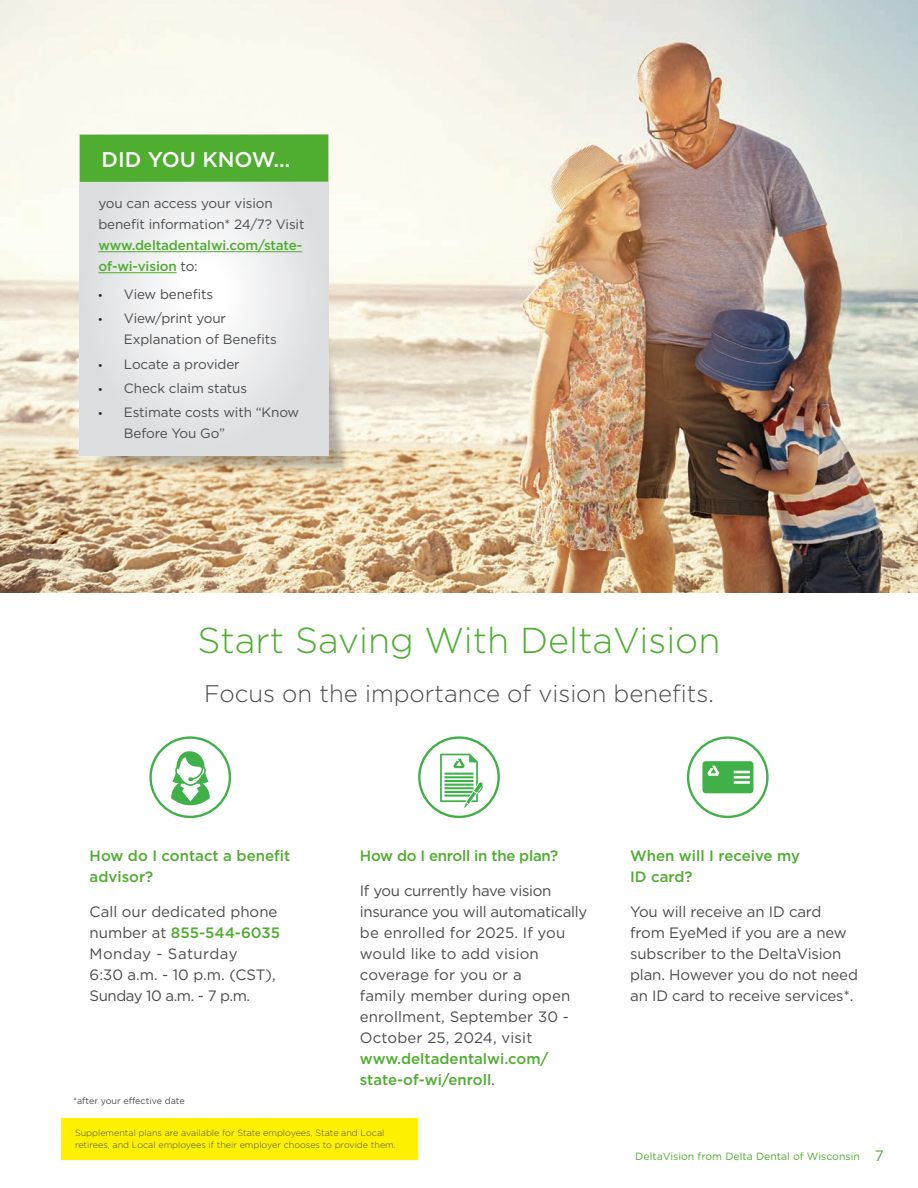
<style>
.page{position:relative;width:918px;height:1188px;background:#fff}
.page>*{position:absolute;margin:0;border:0;box-sizing:border-box;transform-origin:0 0}
.t1{font:300 36px "Gotham";color:#4fad2f}
.t2{font:300 24px "Gotham";color:#4b4c4d}
.t3{font:500 21.3px "Gotham";color:#fff}
.Text_10_65_Black{font:15px/21px "Gotham";letter-spacing:.01em;color:#4b4c4d}
.Text_10_65_Black-2{font:15px/21px "Gotham";letter-spacing:-.01em;color:#4b4c4d}
.Text_10_65_Black-3{font:500 15px/21px "Gotham";color:#4fad2f}
.Text_10_65_Black-4{font:500 15px "Gotham";letter-spacing:-.02em;color:#4fad2f}
.t4{font:15px "Gotham";color:#4fad2f}
.t5{font:13.5px/21px "Gotham";letter-spacing:-.01em;color:#4b4c4d}
.t6{font:10.5px "Gotham";color:#4fad2f}
.t7{font:300 9px/12px "Gotham";color:#4b4c4d}
.bullets{font:9px "Gotham";color:#4b4c4d}
.s1{font-weight:500;color:#4fad2f}
.s2{font-family:"Myriad Pro";color:#231f20}
</style>
<div class="page">
<div style="left:149px;top:736px;width:82px;height:82px;border:2px solid #40b149;border-radius:50%"></div>
<svg style="left:171px;top:751px;width:39px;height:54px"></svg>
<div style="left:418px;top:736px;width:82px;height:82px;border:2px solid #40b149;border-radius:50%"></div>
<svg style="left:440px;top:754px;width:45px;height:55px"></svg>
<div style="left:687px;top:736px;width:82px;height:82px;border:2px solid #40b149;border-radius:50%"></div>
<svg style="left:702px;top:761px;width:51px;height:48px"></svg>
<img style="left:0;top:0;width:918px;height:592px">
<div style="left:89px;top:304px;width:262px;height:172px;background:#231f20;opacity:.32"></div>
<svg style="left:80px;top:182px;width:248px;height:274px"></svg>
<div style="left:80px;top:135px;width:248px;height:47px;background:#4fad2f"></div>
<hr style="left:98px;top:251px;width:204px;height:1px;background:#4fad2f">
<hr style="left:98px;top:272px;width:79px;height:1px;background:#4fad2f">
<div style="left:62px;top:1118px;width:356px;height:41px;background:#fff101"></div>
<p class="t3" style="left:101px;top:145px;width:191px">DID YOU KNOW...</p>
<p class="t5" style="left:98px;top:193px;width:208px">you can access your vision benefit information* 24/7? Visit <span class="s1">www.deltadentalwi.com/state&shy;of-wi-vision</span> to:</p>
<p class="t5" style="left:98px;top:284px;width:116px"><span class="s2">•</span> View benefits</p>
<p class="t5" style="left:124px;top:308px;width:154px;text-indent:-26px"><span class="s2">•</span> View/print your<br>Explanation of Benefits</p>
<p class="t5" style="left:98px;top:353px;width:143px"><span class="s2">•</span> Locate a provider</p>
<p class="t5" style="left:98px;top:377px;width:150px"><span class="s2">•</span> Check claim status</p>
<p class="t5" style="left:124px;top:402px;width:177px;text-indent:-26px"><span class="s2">•</span> Estimate costs with “Know<br>Before You Go”</p>
<p class="t1" style="left:198px;top:617px;width:524px">Start Saving With DeltaVision</p>
<p class="t2" style="left:204px;top:678px;width:511px">Focus on the importance of vision benefits.</p>
<p class="Text_10_65_Black-3" style="left:90px;top:845px;width:202px">How do I contact a benefit advisor?</p>
<p class="Text_10_65_Black-2" style="left:90px;top:901px;width:192px">Call our dedicated phone number at <span class="s1">855-544-6035<br></span>Monday - Saturday<br>6:30 a.m. - 10 p.m. (CST),<br>Sunday 10 a.m. - 7 p.m.</p>
<p class="Text_10_65_Black-4" style="left:360px;top:846px;width:200px">How do I enroll in the plan?</p>
<p class="Text_10_65_Black" style="left:360px;top:880px;width:229px">If you currently have vision insurance you will automatically be enrolled for 2025. If you would like to add vision coverage for you or a<br>family member during open enrollment, September 30 -<br>October 25, 2024, visit <span class="s1">www.deltadentalwi.com/ state-of-wi/enroll</span>.</p>
<p class="bullets" style="left:73px;top:1095px;width:113px">*after your effective date</p>
<p class="t7" style="left:75px;top:1127px;width:322px">Supplemental plans are available for State employees, State and Local retirees, and Local employees if their employer chooses to provide them.</p>
<p class="Text_10_65_Black-3" style="left:630px;top:845px;width:171px">When will I receive my<br>ID card?</p>
<p class="Text_10_65_Black-2" style="left:630px;top:901px;width:229px">You will receive an ID card from EyeMed if you are a new subscriber to the DeltaVision plan. However you do not need an ID card to receive services*.</p>
<p class="t6" style="left:635px;top:1149px;width:226px">DeltaVision from Delta Dental of Wisconsin</p>
<p class="t4" style="left:875px;top:1146px;width:10px">7</p>
</div>
